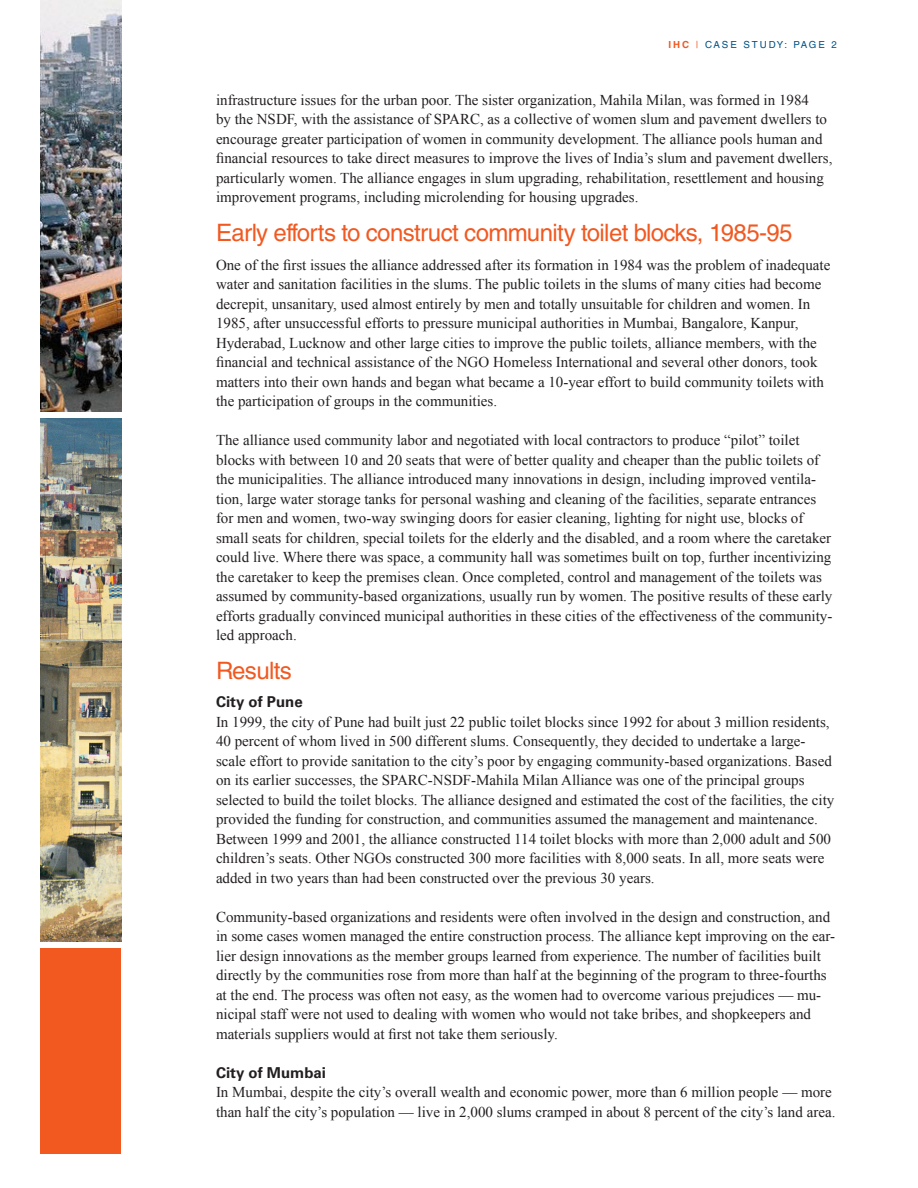
<style>
.page{position:relative;width:918px;height:1188px;background:#fff}
.page>*{position:absolute;margin:0;border:0;box-sizing:border-box;transform-origin:0 0}
.t1{font:24px "Helvetica LT Std";letter-spacing:-.025em;color:#f15921}
.t2{font:15px/19.5px "Times New Roman";color:#231f20}
.t3{font:700 15px "Univers LT Std";color:#231f20}
.t4{font:9.75px "Helvetica LT Std";letter-spacing:.18em;color:#005285}
.s1{font-weight:700;color:#f15921}
.s2{color:#f15921}
</style>
<div class="page">
<div style="left:40px;top:949px;width:82px;height:205px;background:#f15921"></div>
<img style="left:40px;top:0;width:82px;height:412px">
<img style="left:40px;top:418px;width:82px;height:524px">
<p class="t4" style="left:669px;top:38px;width:170px"><span class="s1">IHC</span> <span class="s2">|</span> CASE STUDY: PAGE 2</p>
<p class="t2" style="left:216px;top:90px;width:618px">infrastructure issues for the urban poor. The sister organization, Mahila Milan, was formed in 1984<br>by the NSDF, with the assistance of SPARC, as a collective of women slum and pavement dwellers to encourage greater participation of women in community development. The alliance pools human and financial resources to take direct measures to improve the lives of India’s slum and pavement dwellers, particularly women. The alliance engages in slum upgrading, rehabilitation, resettlement and housing improvement programs, including microlending for housing upgrades.</p>
<p class="t1" style="left:216px;top:219px;width:578px">Early efforts to construct community toilet blocks, 1985-95</p>
<p class="t2" style="left:216px;top:255px;width:616px">One of the first issues the alliance addressed after its formation in 1984 was the problem of inadequate water and sanitation facilities in the slums. The public toilets in the slums of many cities had become decrepit, unsanitary, used almost entirely by men and totally unsuitable for children and women. In 1985, after unsuccessful efforts to pressure municipal authorities in Mumbai, Bangalore, Kanpur, Hyderabad, Lucknow and other large cities to improve the public toilets, alliance members, with the financial and technical assistance of the NGO Homeless International and several other donors, took matters into their own hands and began what became a 10-year effort to build community toilets with the participation of groups in the communities.</p>
<p class="t2" style="left:216px;top:430px;width:618px">The alliance used community labor and negotiated with local contractors to produce “pilot” toilet blocks with between 10 and 20 seats that were of better quality and cheaper than the public toilets of the municipalities. The alliance introduced many innovations in design, including improved ventila&shy;tion, large water storage tanks for personal washing and cleaning of the facilities, separate entrances for men and women, two-way swinging doors for easier cleaning, lighting for night use, blocks of small seats for children, special toilets for the elderly and the disabled, and a room where the caretaker could live. Where there was space, a community hall was sometimes built on top, further incentivizing the caretaker to keep the premises clean. Once completed, control and management of the toilets was assumed by community-based organizations, usually run by women. The positive results of these early efforts gradually convinced municipal authorities in these cities of the effectiveness of the community&shy;led approach.</p>
<p class="t1" style="left:216px;top:657px;width:77px">Results</p>
<p class="t3" style="left:216px;top:693px;width:88px">City of Pune</p>
<p class="t2" style="left:216px;top:712px;width:620px">In 1999, the city of Pune had built just 22 public toilet blocks since 1992 for about 3 million residents, 40 percent of whom lived in 500 different slums. Consequently, they decided to undertake a large&shy;scale effort to provide sanitation to the city’s poor by engaging community-based organizations. Based on its earlier successes, the SPARC-NSDF-Mahila Milan Alliance was one of the principal groups selected to build the toilet blocks. The alliance designed and estimated the cost of the facilities, the city provided the funding for construction, and communities assumed the management and maintenance.<br>Between 1999 and 2001, the alliance constructed 114 toilet blocks with more than 2,000 adult and 500 children’s seats. Other NGOs constructed 300 more facilities with 8,000 seats. In all, more seats were added in two years than had been constructed over the previous 30 years.</p>
<p class="t2" style="left:216px;top:907px;width:621px">Community-based organizations and residents were often involved in the design and construction, and in some cases women managed the entire construction process. The alliance kept improving on the ear&shy;lier design innovations as the member groups learned from experience. The number of facilities built directly by the communities rose from more than half at the beginning of the program to three-fourths at the end. The process was often not easy, as the women had to overcome various prejudices — mu&shy;nicipal staff were not used to dealing with women who would not take bribes, and shopkeepers and materials suppliers would at first not take them seriously.</p>
<p class="t3" style="left:216px;top:1064px;width:112px">City of Mumbai</p>
<p class="t2" style="left:216px;top:1082px;width:621px">In Mumbai, despite the city’s overall wealth and economic power, more than 6 million people — more than half the city’s population — live in 2,000 slums cramped in about 8 percent of the city’s land area.</p>
</div>
